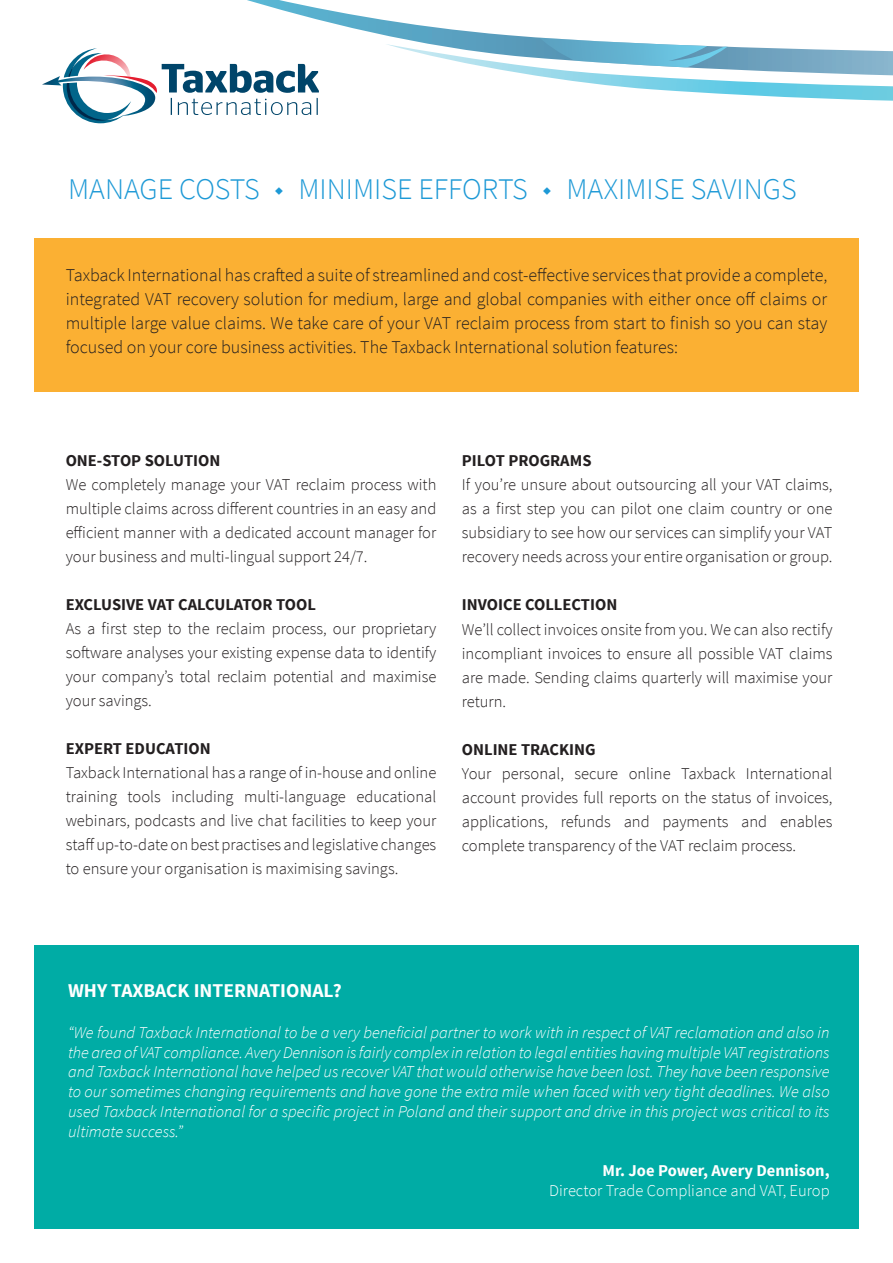
<style>
.page{position:relative;width:893px;height:1263px;background:#fff}
.page>*{position:absolute;margin:0;border:0;box-sizing:border-box;transform-origin:0 0}
.t1{font:300 30px "Source Sans Pro";color:#1d99d6}
.t2{font:700 19.5px "Source Sans Pro";color:#fff}
.t3{font:300 18px/24px "Source Sans Pro";color:#231f20;text-align:justify}
.t4{font:300 16.5px/24px "Source Sans Pro";color:#231f20;text-align:justify}
.t5{font:italic 300 16.5px/19.8px "Source Sans Pro";color:#fff;text-align:justify}
.t6{font:700 16.5px "Source Sans Pro";color:#231f20}
.t7{font:300 16.5px "Source Sans Pro";color:#fff}
.t8{font:700 16.5px "Source Sans Pro";color:#fff}
</style>
<div class="page">
<svg style="left:247px;top:0;width:138px;height:36px"></svg>
<svg style="left:385px;top:20px;width:508px;height:81px"></svg>
<div style="left:34px;top:238px;width:825px;height:153px;background:#fbb033"></div>
<div style="left:34px;top:945px;width:825px;height:284px;background:#00aca5"></div>
<svg style="left:42px;top:48px;width:277px;height:75px"></svg>
<h1 class="t1" style="left:68px;top:171px;width:730px">MANAGE COSTS ◆ MINIMISE EFFORTS ◆ MAXIMISE SAVINGS</h1>
<p class="t3" style="left:66px;top:263px;width:763px">Taxback International has crafted a suite of streamlined and cost-effective services that provide a complete, integrated VAT recovery solution for medium, large and global companies with either once off claims or multiple large value claims. We take care of your VAT reclaim process from start to finish so you can stay focused on your core business activities. The Taxback International solution features:</p>
<p class="t6" style="left:66px;top:450px;width:156px">ONE-STOP SOLUTION</p>
<p class="t4" style="left:66px;top:473px;width:372px">We completely manage your VAT reclaim process with multiple claims across different countries in an easy and efficient manner with a dedicated account manager for your business and multi-lingual support 24/7.</p>
<p class="t6" style="left:66px;top:594px;width:252px">EXCLUSIVE VAT CALCULATOR TOOL</p>
<p class="t4" style="left:66px;top:617px;width:372px">As a first step to the reclaim process, our proprietary software analyses your existing expense data to identify your company’s total reclaim potential and maximise your savings.</p>
<p class="t6" style="left:66px;top:738px;width:147px">EXPERT EDUCATION</p>
<p class="t4" style="left:66px;top:761px;width:372px">Taxback International has a range of in-house and online training tools including multi-language educational webinars, podcasts and live chat facilities to keep your staff up-to-date on best practises and legislative changes to ensure your organisation is maximising savings.</p>
<p class="t6" style="left:462px;top:450px;width:131px">PILOT PROGRAMS</p>
<p class="t4" style="left:462px;top:473px;width:372px">If you’re unsure about outsourcing all your VAT claims, as a first step you can pilot one claim country or one subsidiary to see how our services can simplify your VAT recovery needs across your entire organisation or group.</p>
<p class="t6" style="left:462px;top:594px;width:157px">INVOICE COLLECTION</p>
<p class="t4" style="left:462px;top:617px;width:372px">We’ll collect invoices onsite from you. We can also rectify incompliant invoices to ensure all possible VAT claims are made. Sending claims quarterly will maximise your return.</p>
<p class="t6" style="left:462px;top:738px;width:135px">ONLINE TRACKING</p>
<p class="t4" style="left:462px;top:761px;width:372px">Your personal, secure online Taxback International account provides full reports on the status of invoices, applications, refunds and payments and enables complete transparency of the VAT reclaim process.</p>
<p class="t2" style="left:68px;top:978px;width:275px">WHY TAXBACK INTERNATIONAL?</p>
<p class="t5" style="left:68px;top:1022px;width:763px">“We found Taxback International to be a very beneficial partner to work with in respect of VAT reclamation and also in the area of VAT compliance. Avery Dennison is fairly complex in relation to legal entities having multiple VAT registrations and Taxback International have helped us recover VAT that would otherwise have been lost. They have been responsive to our sometimes changing requirements and have gone the extra mile when faced with very tight deadlines. We also used Taxback International for a specific project in Poland and their support and drive in this project was critical to its ultimate success.”</p>
<p class="t8" style="left:602px;top:1160px;width:229px">Mr. Joe Power, Avery Dennison,</p>
<p class="t7" style="left:549px;top:1181px;width:282px">Director Trade Compliance and VAT, Europ</p>
</div>
